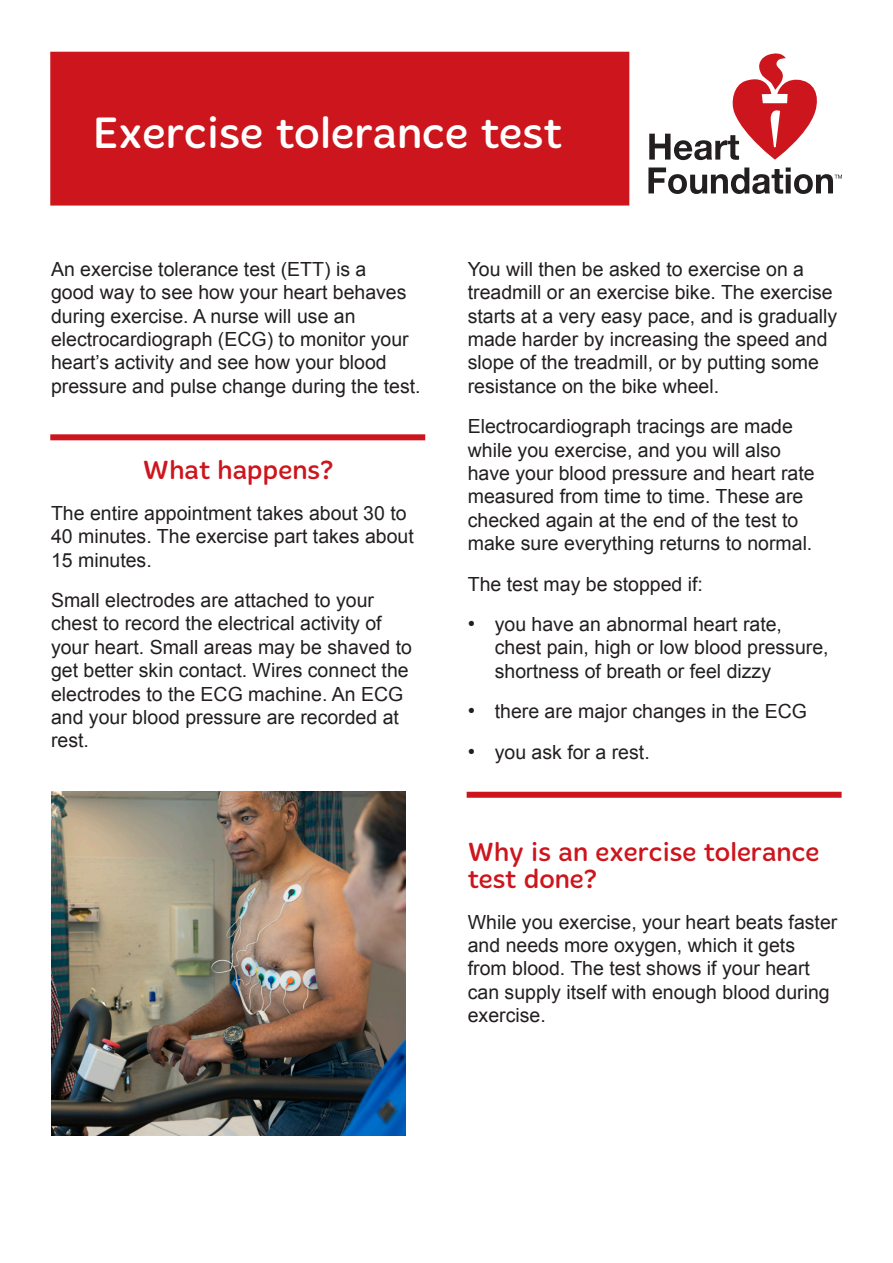
<style>
.page{position:relative;width:893px;height:1263px;background:#fff}
.page>*{position:absolute;margin:0;border:0;box-sizing:border-box;transform-origin:0 0}
.t1{font:45px "Merge";color:#fff}
.subheading1{font:27px/27px "Merge";color:#cd151d}
.body1{font:19.5px/23.4px "Arial";color:#231f20}
.s1{font-size:21px}
</style>
<div class="page">
<svg style="left:649px;top:53px;width:168px;height:107px"></svg>
<svg style="left:648px;top:167px;width:194px;height:26px"></svg>
<div style="left:50px;top:52px;width:579px;height:154px;background:#cd151d;border:2px solid #cd151d"></div>
<img style="left:51px;top:792px;width:355px;height:343px">
<div style="left:50px;top:434px;width:375px;height:6px;background:#cd151d"></div>
<div style="left:467px;top:792px;width:375px;height:6px;background:#cd151d"></div>
<p class="t1" style="left:93px;top:107px;width:471px">Exercise tolerance test</p>
<p class="body1" style="left:51px;top:257px;width:371px">An exercise tolerance test (ETT) is a<br>good way to see how your heart behaves during exercise. A nurse will use an electrocardiograph (ECG) to monitor your heart’s activity and see how your blood pressure and pulse change during the test.</p>
<p class="subheading1" style="left:143px;top:458px;width:192px">What happens?</p>
<p class="body1" style="left:51px;top:501px;width:364px">The entire appointment takes about 30 to<br>40 minutes. The exercise part takes about<br>15 minutes.</p>
<p class="body1" style="left:51px;top:588px;width:362px">Small electrodes are attached to your chest to record the electrical activity of your heart. Small areas may be shaved to get better skin contact. Wires connect the electrodes to the ECG machine. An ECG and your blood pressure are recorded at rest.</p>
<p class="body1" style="left:468px;top:257px;width:371px">You will then be asked to exercise on a treadmill or an exercise bike. The exercise starts at a very easy pace, and is gradually made harder by increasing the speed and slope of the treadmill, or by putting some resistance on the bike wheel.</p>
<p class="body1" style="left:468px;top:415px;width:348px">Electrocardiograph tracings are made while you exercise, and you will also have your blood pressure and heart rate measured from time to time. These are checked again at the end of the test to make sure everything returns to normal.</p>
<p class="body1" style="left:468px;top:572px;width:237px">The test may be stopped if:</p>
<p class="body1" style="left:495px;top:613px;width:335px;text-indent:-27px"><span class="s1">•</span> you have an abnormal heart rate, chest pain, high or low blood pressure, shortness of breath or feel dizzy</p>
<p class="body1" style="left:468px;top:700px;width:341px"><span class="s1">•</span> there are major changes in the ECG</p>
<p class="body1" style="left:468px;top:740px;width:183px"><span class="s1">•</span> you ask for a rest.</p>
<p class="subheading1" style="left:468px;top:839px;width:353px">Why is an exercise tolerance test done?</p>
<p class="body1" style="left:468px;top:910px;width:371px">While you exercise, your heart beats faster and needs more oxygen, which it gets from blood. The test shows if your heart can supply itself with enough blood during exercise.</p>
</div>
